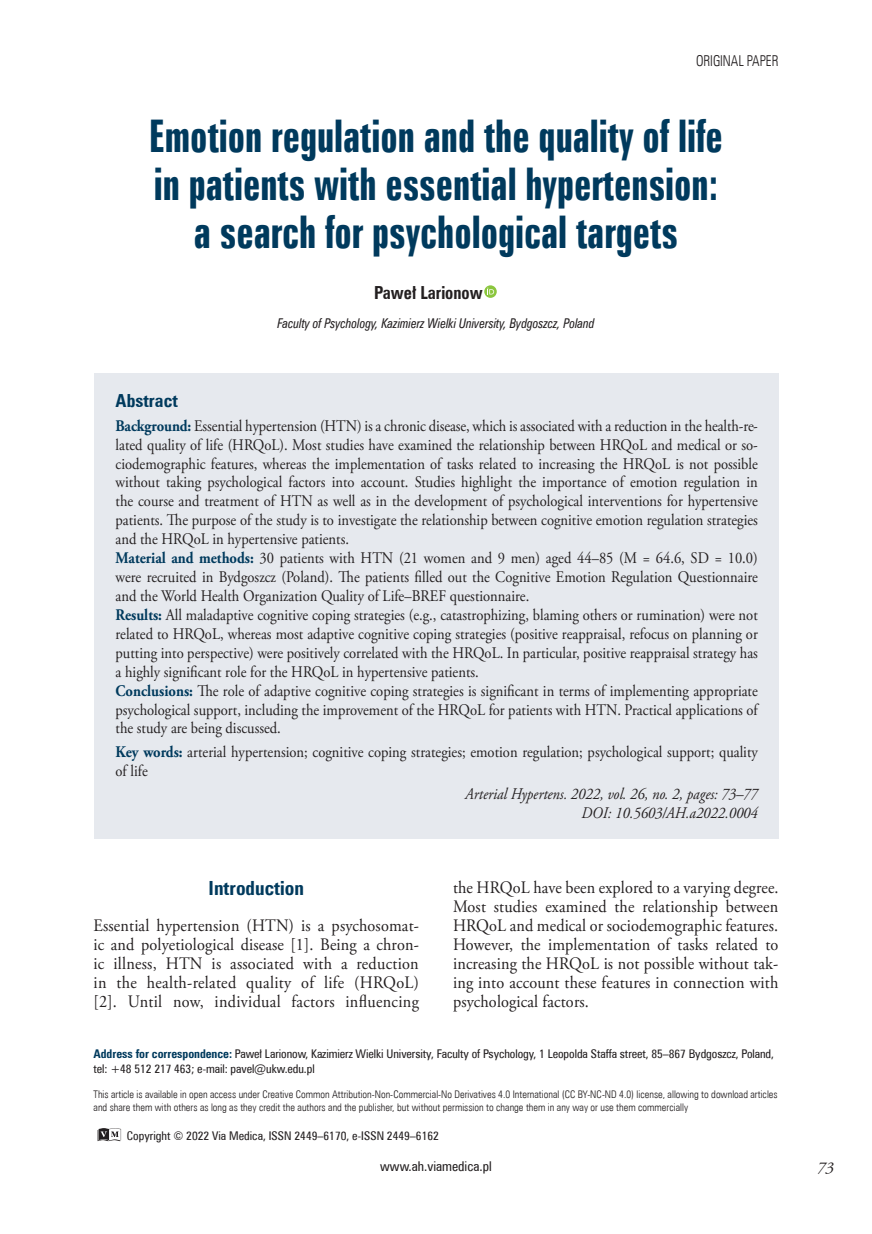
<style>
.page{position:relative;width:872px;height:1234px;background:#fff}
.page>*{position:absolute;margin:0;border:0;box-sizing:border-box;transform-origin:0 0}
.t1{font:700 45px/48px "Zurich X Cn EU";color:#003a5d;text-align:center;scale:.89 1}
.t2{font:700 19.5px "Zurich Cn EU";color:#003a5d}
.t3{font:700 18px "Zurich Cn EU";color:#231f20;scale:.92 1}
.t4{font:700 18px "Zurich Cn EU";color:#003a5d}
.t5{font:17.55px/18.9px "Adobe Garamond Pro";letter-spacing:.01em;color:#231f20;text-align:justify;scale:.93 1}
.t6{font:italic 16.5px "Adobe Garamond Pro";color:#231f20}
.t7{font:16.2px/18.9px "Adobe Garamond Pro";color:#231f20;scale:.9 1}
.t8{font:italic 16.2px/18.9px "Adobe Garamond Pro";color:#231f20;text-align:right;scale:.9 1}
.t9{font:15px "Zurich Lt Cn EU";color:#231f20;scale:.9 1}
.t10{font:italic 13.5px "Zurich Cn EU";color:#231f20;scale:.9 1}
.t11{font:13.5px "Zurich Cn EU";color:#231f20}
.t12{font:12px/14.4px "Zurich Cn EU";letter-spacing:-.005em;color:#231f20}
.t13{font:10.5px/12.6px "Zurich Lt Cn EU";color:#231f20}
.s1{font-weight:700;color:#003a5d}
</style>
<div class="page">
<svg style="left:98px;top:1128px;width:23px;height:12px"></svg>
<svg style="left:484px;top:285px;width:13px;height:13px"></svg>
<svg style="left:487px;top:287px;width:7px;height:7px"></svg>
<div style="left:94px;top:373px;width:685px;height:465px;background:#e6e9ee"></div>
<p class="t9" style="left:696px;top:52px;width:93px">original paper</p>
<h1 class="t1" style="left:149px;top:111px;width:646px">Emotion regulation and the quality of life in patients with essential hypertension: a search for psychological targets</h1>
<p class="t3" style="left:374px;top:281px;width:119px">Paweł Larionow</p>
<p class="t10" style="left:277px;top:315px;width:354px">Faculty of Psychology, Kazimierz Wielki University, Bydgoszcz, Poland</p>
<p class="t4" style="left:116px;top:389px;width:64px">Abstract</p>
<p class="t7" style="left:116px;top:416px;width:715px"><span class="s1">Background:</span> Essential hypertension (HTN) is a chronic disease, which is associated with a reduction in the health-re&shy;lated quality of life (HRQoL). Most studies have examined the relationship between HRQoL and medical or so&shy;ciodemographic features, whereas the implementation of tasks related to increasing the HRQoL is not possible without taking psychological factors into account. Studies highlight the importance of emotion regulation in the course and treatment of HTN as well as in the development of psychological interventions for hypertensive patients. The purpose of the study is to investigate the relationship between cognitive emotion regulation strategies and the HRQoL in hypertensive patients.<br><span class="s1">Material and methods:</span> 30 patients with HTN (21 women and 9 men) aged 44–85 (M = 64.6, SD = 10.0) were recruited in Bydgoszcz (Poland). The patients filled out the Cognitive Emotion Regulation Questionnaire and the World Health Organization Quality of Life–BREF questionnaire.<br><span class="s1">Results:</span> All maladaptive cognitive coping strategies (e.g., catastrophizing, blaming others or rumination) were not related to HRQoL, whereas most adaptive cognitive coping strategies (positive reappraisal, refocus on planning or putting into perspective) were positively correlated with the HRQoL. In particular, positive reappraisal strategy has a highly significant role for the HRQoL in hypertensive patients.<br><span class="s1">Conclusions:</span> The role of adaptive cognitive coping strategies is significant in terms of implementing appropriate psychological support, including the improvement of the HRQoL for patients with HTN. Practical applications of the study are being discussed.</p>
<p class="t7" style="left:116px;top:742px;width:715px"><span class="s1">Key words:</span> arterial hypertension; cognitive coping strategies; emotion regulation; psychological support; quality of life</p>
<p class="t8" style="left:465px;top:784px;width:326px">Arterial Hypertens. 2022, vol. 26, no. 2, pages: 73–77<br>DOI: 10.5603/AH.a2022.0004</p>
<p class="t2" style="left:208px;top:876px;width:97px">Introduction</p>
<p class="t5" style="left:94px;top:916px;width:351px">Essential hypertension (HTN) is a psychosomat&shy;ic and polyetiological disease [1]. Being a chron&shy;ic illness, HTN is associated with a reduction in the health-related quality of life (HRQoL) [2]. Until now, individual factors influencing</p>
<p class="t5" style="left:453px;top:878px;width:351px">the HRQoL have been explored to a varying degree.<br>Most studies examined the relationship between HRQoL and medical or sociodemographic features.<br>However, the implementation of tasks related to increasing the HRQoL is not possible without tak&shy;ing into account these features in connection with psychological factors.</p>
<p class="t12" style="left:94px;top:1046px;width:682px"><span class="s1">Address for correspondence:</span> Paweł Larionow, Kazimierz Wielki University, Faculty of Psychology, 1 Leopolda Staffa street, 85–867 Bydgoszcz, Poland, tel: +48 512 217 463; e-mail: pavel@ukw.edu.pl</p>
<p class="t13" style="left:94px;top:1087px;width:685px">This article is available in open access under Creative Common Attribution-Non-Commercial-No Derivatives 4.0 International (CC BY-NC-ND 4.0) license, allowing to download articles and share them with others as long as they credit the authors and the publisher, but without permission to change them in any way or use them commercially</p>
<p class="t12" style="left:127px;top:1128px;width:314px">Copyright © 2022 Via Medica, ISSN 2449–6170, e-ISSN 2449–6162</p>
<p class="t11" style="left:380px;top:1157px;width:113px">www.ah.viamedica.pl</p>
<p class="t6" style="left:817px;top:1157px;width:18px">73</p>
</div>
